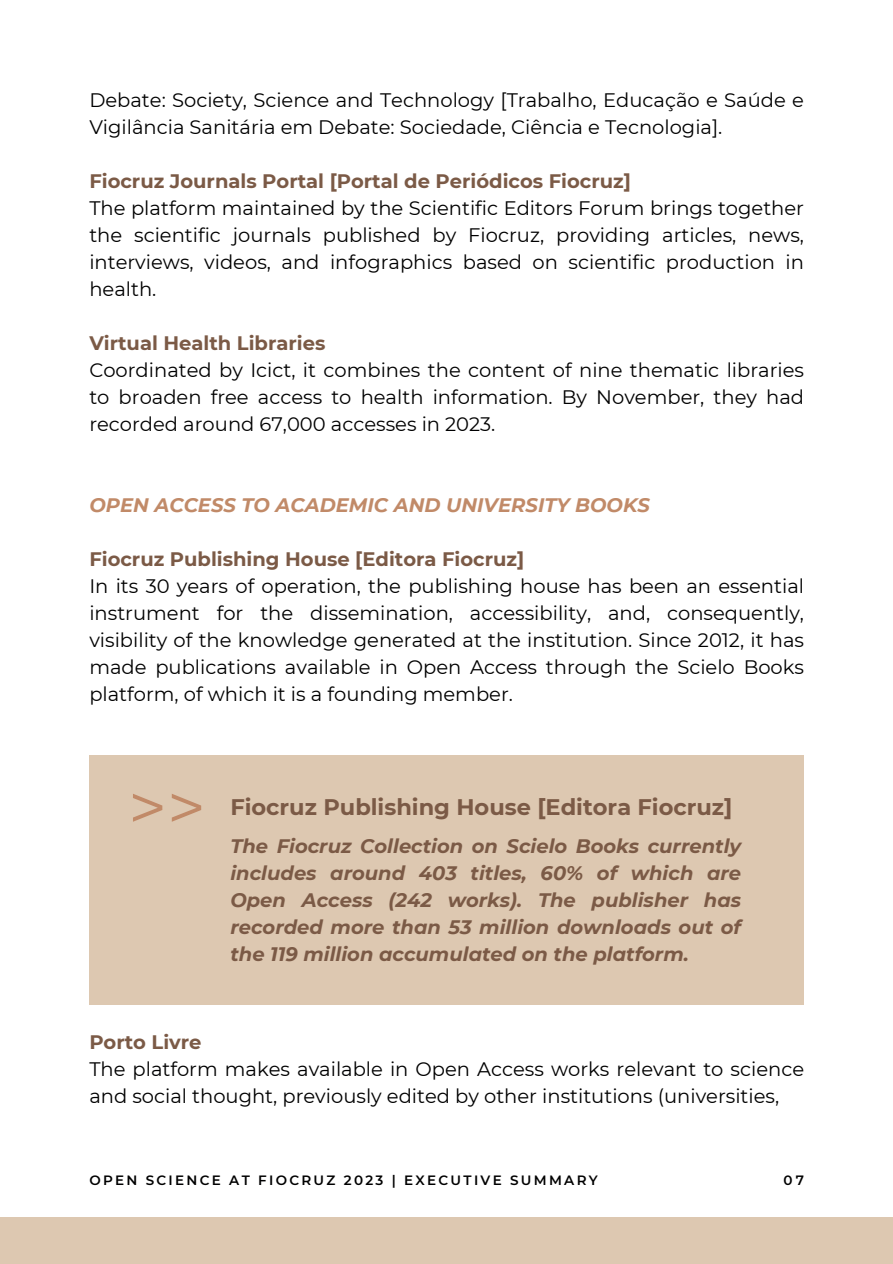
<style>
.page{position:relative;width:893px;height:1264px;background:#fff}
.page>*{position:absolute;margin:0;border:0;box-sizing:border-box;transform-origin:0 0}
.t1{font:67.5px "Montserrat";color:#c18a68}
.t2{font:700 22.5px "Montserrat";color:#7b5a46}
.t3{font:19.5px/27px "Montserrat";color:#000001}
.t4{font:italic 700 19.5px/27px "Montserrat";color:#7b5a46;text-align:justify}
.t5{font:italic 700 19.5px "Montserrat";color:#c18a68}
.t6{font:600 13.5px "Montserrat";letter-spacing:.17em;color:#000001}
.s1{font-weight:700;color:#7b5a46}
</style>
<div class="page">
<div style="left:0;top:1217px;width:892px;height:46px;background:#ddc8b1"></div>
<div style="left:89px;top:755px;width:715px;height:249px;background:#ddc8b1"></div>
<h4 class="t3" style="left:89px;top:86px;width:716px">Debate: Society, Science and Technology [Trabalho, Educação e Saúde e<br>Vigilância Sanitária em Debate: Sociedade, Ciência e Tecnologia].</h4>
<h4 class="t3" style="left:89px;top:167px;width:716px"><span class="s1">Fiocruz Journals Portal [Portal de Periódicos Fiocruz]<br></span>The platform maintained by the Scientific Editors Forum brings together the scientific journals published by Fiocruz, providing articles, news, interviews, videos, and infographics based on scientific production in health.</h4>
<h2 class="t3" style="left:89px;top:329px;width:716px"><span class="s1">Virtual Health Libraries<br></span>Coordinated by Icict, it combines the content of nine thematic libraries to broaden free access to health information. By November, they had recorded around 67,000 accesses in 2023.</h2>
<h4 class="t5" style="left:89px;top:493px;width:562px">OPEN ACCESS TO ACADEMIC AND UNIVERSITY BOOKS</h4>
<p class="t3" style="left:89px;top:545px;width:716px"><span class="s1">Fiocruz Publishing House [Editora Fiocruz]<br></span>In its 30 years of operation, the publishing house has been an essential instrument for the dissemination, accessibility, and, consequently, visibility of the knowledge generated at the institution. Since 2012, it has made publications available in Open Access through the Scielo Books platform, of which it is a founding member.</p>
<h3 class="t1" style="left:128px;top:766px;width:79px">&gt;&gt;</h3>
<h1 class="t2" style="left:230px;top:793px;width:503px">Fiocruz Publishing House [Editora Fiocruz]</h1>
<h4 class="t4" style="left:230px;top:832px;width:512px">The Fiocruz Collection on Scielo Books currently includes around 403 titles, 60% of which are Open Access (242 works). The publisher has recorded more than 53 million downloads out of the 119 million accumulated on the platform.</h4>
<p class="t3" style="left:89px;top:1028px;width:716px"><span class="s1">Porto Livre<br></span>The platform makes available in Open Access works relevant to science and social thought, previously edited by other institutions (universities,</p>
<p class="t6" style="left:89px;top:1172px;width:510px">OPEN SCIENCE AT FIOCRUZ 2023 | EXECUTIVE SUMMARY</p>
<h4 class="t6" style="left:783px;top:1172px;width:22px">07</h4>
</div>
